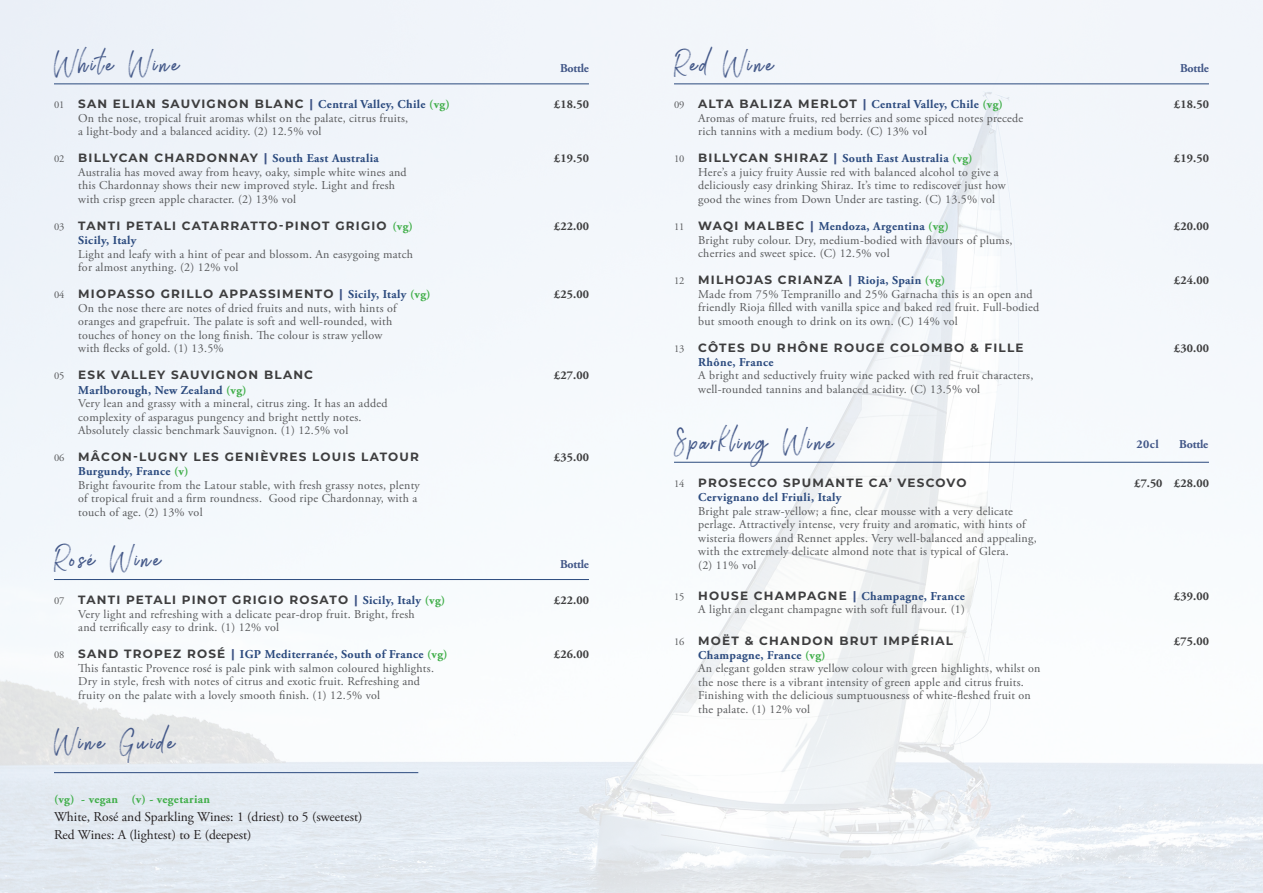
<style>
.page{position:relative;width:1263px;height:893px;background:#fff}
.page>*{position:absolute;margin:0;border:0;box-sizing:border-box;transform-origin:0 0}
.Wine_and_BIN_NUMBER{font:30px "Brownhill Script";letter-spacing:.1em;color:#415687}
.t1{font:13.5px "Adobe Garamond Pro";color:#231f20}
.Wine_and_BIN_NUMBER-2{font:12px/13.5px "Adobe Garamond Pro";letter-spacing:.02em;color:#57585a}
.Wine_and_BIN_NUMBER-3{font:700 12px "Montserrat";letter-spacing:.1em;color:#3e3e3f}
.Wine_and_BIN_NUMBER-4{font:700 12px "Adobe Garamond Pro";letter-spacing:.03em;color:#2b4a7e}
.Wine_and_BIN_NUMBER-5{font:700 12px "Adobe Garamond Pro";letter-spacing:.01em;color:#3e3e3f}
.t2{font:700 12px "Adobe Garamond Pro";letter-spacing:.03em;color:#40ae49}
.Price_Header{font:700 12px "Adobe Garamond Pro";letter-spacing:-.02em;color:#415687}
.Wine_and_BIN_NUMBER-6{font:700 12px "Adobe Garamond Pro";letter-spacing:-.015em;color:#415687}
.s1{font-family:"Adobe Garamond Pro";font-weight:400;font-size:10.5px;color:#57585a}
.s2{color:#415687}
.s3{font-family:"Adobe Garamond Pro";color:#2b4a7e}
.s4{font-family:"Adobe Garamond Pro";color:#40ae49}
.s5{font-weight:700;color:#2b4a7e}
.s6{font-weight:700;color:#40ae49}
.s7{font-weight:400;font-size:10.5px;color:#57585a}
.s8{font-family:"Montserrat";color:#3e3e3f}
.s9{font-family:"Montserrat";color:#415687}
.s10{color:#40ae49}
</style>
<div class="page">
<hr style="left:54px;top:84px;width:535px;height:1px;background:#2b4a7e">
<hr style="left:54px;top:579px;width:535px;height:1px;background:#2b4a7e">
<hr style="left:674px;top:84px;width:535px;height:1px;background:#2b4a7e">
<hr style="left:674px;top:462px;width:535px;height:1px;background:#2b4a7e">
<hr style="left:54px;top:772px;width:364px;height:1px;background:#2b4a7e">
<p class="Wine_and_BIN_NUMBER" style="left:54px;top:43px;width:127px">White Wine</p>
<p class="Price_Header" style="left:560px;top:61px;width:30px">Bottle</p>
<p class="Wine_and_BIN_NUMBER-3" style="left:54px;top:96px;width:397px"><span class="s1">01</span> SAN ELIAN SAUVIGNON BLANC <span class="s2">|</span> <span class="s3">Central Valley, Chile</span> <span class="s4">(vg)</span></p>
<p class="Wine_and_BIN_NUMBER-5" style="left:554px;top:98px;width:36px">£18.50</p>
<p class="Wine_and_BIN_NUMBER-2" style="left:78px;top:112px;width:332px">On the nose, tropical fruit aromas whilst on the palate, citrus fruits, a light-body and a balanced acidity. (2) 12.5% vol</p>
<p class="Wine_and_BIN_NUMBER-3" style="left:54px;top:150px;width:326px"><span class="s1">02</span> BILLYCAN CHARDONNAY <span class="s2">|</span> <span class="s3">South East Australia</span></p>
<p class="Wine_and_BIN_NUMBER-5" style="left:554px;top:152px;width:36px">£19.50</p>
<p class="Wine_and_BIN_NUMBER-2" style="left:78px;top:166px;width:330px">Australia has moved away from heavy, oaky, simple white wines and this Chardonnay shows their new improved style. Light and fresh with crisp green apple character. (2) 13% vol</p>
<p class="Wine_and_BIN_NUMBER-3" style="left:54px;top:217px;width:360px"><span class="s1">03</span> TANTI PETALI CATARRATTO-PINOT GRIGIO <span class="s4">(vg)</span></p>
<p class="Wine_and_BIN_NUMBER-5" style="left:554px;top:219px;width:36px">£22.00</p>
<p class="Wine_and_BIN_NUMBER-2" style="left:78px;top:234px;width:336px"><span class="s5">Sicily, Italy<br></span>Light and leafy with a hint of pear and blossom. An easygoing match for almost anything. (2) 12% vol</p>
<p class="Wine_and_BIN_NUMBER-3" style="left:54px;top:285px;width:378px"><span class="s1">04</span> MIOPASSO GRILLO APPASSIMENTO <span class="s2">|</span> <span class="s3">Sicily, Italy</span> <span class="s4">(vg)</span></p>
<p class="Wine_and_BIN_NUMBER-5" style="left:554px;top:287px;width:36px">£25.00</p>
<p class="Wine_and_BIN_NUMBER-2" style="left:78px;top:302px;width:320px">On the nose there are notes of dried fruits and nuts, with hints of oranges and grapefruit. The palate is soft and well-rounded, with touches of honey on the long finish. The colour is straw yellow with flecks of gold. (1) 13.5%</p>
<p class="Wine_and_BIN_NUMBER-3" style="left:54px;top:366px;width:261px"><span class="s1">05</span> ESK VALLEY SAUVIGNON BLANC</p>
<p class="Wine_and_BIN_NUMBER-5" style="left:554px;top:369px;width:36px">£27.00</p>
<p class="Wine_and_BIN_NUMBER-2" style="left:78px;top:383px;width:311px"><span class="s5">Marlborough, New Zealand</span> <span class="s6">(vg)<br></span>Very lean and grassy with a mineral, citrus zing. It has an added complexity of asparagus pungency and bright nettly notes.<br>Absolutely classic benchmark Sauvignon. (1) 12.5% vol</p>
<p class="Wine_and_BIN_NUMBER-3" style="left:54px;top:448px;width:366px"><span class="s1">06</span> MÂCON-LUGNY LES GENIÈVRES LOUIS LATOUR</p>
<p class="Wine_and_BIN_NUMBER-5" style="left:554px;top:450px;width:36px">£35.00</p>
<p class="Wine_and_BIN_NUMBER-2" style="left:78px;top:465px;width:343px"><span class="s5">Burgundy, France</span> <span class="s6">(v)<br></span>Bright favourite from the Latour stable, with fresh grassy notes, plenty of tropical fruit and a firm roundness. Good ripe Chardonnay, with a touch of age. (2) 13% vol</p>
<p class="Wine_and_BIN_NUMBER" style="left:54px;top:538px;width:109px">Rosé Wine</p>
<p class="Price_Header" style="left:560px;top:557px;width:30px">Bottle</p>
<p class="Wine_and_BIN_NUMBER-3" style="left:54px;top:591px;width:393px"><span class="s1">07</span> TANTI PETALI PINOT GRIGIO ROSATO <span class="s2">|</span> <span class="s3">Sicily, Italy</span> <span class="s4">(vg)</span></p>
<p class="Wine_and_BIN_NUMBER-5" style="left:554px;top:593px;width:36px">£22.00</p>
<p class="Wine_and_BIN_NUMBER-2" style="left:78px;top:607px;width:338px">Very light and refreshing with a delicate pear-drop fruit. Bright, fresh and terrifically easy to drink. (1) 12% vol</p>
<p class="Wine_and_BIN_NUMBER-4" style="left:54px;top:647px;width:395px"><span class="s7">08</span> <span class="s8">SAND TROPEZ ROSÉ</span> <span class="s9">|</span> IGP Mediterranée, South of France <span class="s10">(vg)</span></p>
<p class="Wine_and_BIN_NUMBER-5" style="left:554px;top:647px;width:36px">£26.00</p>
<p class="Wine_and_BIN_NUMBER-2" style="left:78px;top:661px;width:357px">This fantastic Provence rosé is pale pink with salmon coloured highlights.<br>Dry in style, fresh with notes of citrus and exotic fruit. Refreshing and fruity on the palate with a lovely smooth finish. (1) 12.5% vol</p>
<p class="Wine_and_BIN_NUMBER" style="left:54px;top:721px;width:123px">Wine Guide</p>
<p class="t2" style="left:54px;top:792px;width:158px">(vg) - vegan (v) - vegetarian</p>
<p class="t1" style="left:54px;top:809px;width:310px">White, Rosé and Sparkling Wines: 1 (driest) to 5 (sweetest)</p>
<p class="t1" style="left:54px;top:827px;width:199px">Red Wines: A (lightest) to E (deepest)</p>
<p class="Wine_and_BIN_NUMBER" style="left:674px;top:43px;width:102px">Red Wine</p>
<p class="Price_Header" style="left:1180px;top:62px;width:30px">Bottle</p>
<p class="Wine_and_BIN_NUMBER-4" style="left:674px;top:98px;width:330px"><span class="s7">09</span> <span class="s8">ALTA BALIZA MERLOT</span> <span class="s9">|</span> Central Valley, Chile <span class="s10">(vg)</span></p>
<p class="Wine_and_BIN_NUMBER-5" style="left:1174px;top:98px;width:36px">£18.50</p>
<p class="Wine_and_BIN_NUMBER-2" style="left:698px;top:112px;width:326px">Aromas of mature fruits, red berries and some spiced notes precede rich tannins with a medium body. (C) 13% vol</p>
<p class="Wine_and_BIN_NUMBER-4" style="left:674px;top:152px;width:300px"><span class="s7">10</span> <span class="s8">BILLYCAN SHIRAZ</span> <span class="s9">|</span> South East Australia <span class="s10">(vg)</span></p>
<p class="Wine_and_BIN_NUMBER-5" style="left:1174px;top:152px;width:36px">£19.50</p>
<p class="Wine_and_BIN_NUMBER-2" style="left:698px;top:166px;width:309px">Here’s a juicy fruity Aussie red with balanced alcohol to give a deliciously easy drinking Shiraz. It’s time to rediscover just how good the wines from Down Under are tasting. (C) 13.5% vol</p>
<p class="Wine_and_BIN_NUMBER-4" style="left:674px;top:219px;width:276px"><span class="s7">11</span> <span class="s8">WAQI MALBEC</span> <span class="s9">|</span> Mendoza, Argentina <span class="s10">(vg)</span></p>
<p class="Wine_and_BIN_NUMBER-5" style="left:1174px;top:219px;width:36px">£20.00</p>
<p class="Wine_and_BIN_NUMBER-2" style="left:698px;top:233px;width:316px">Bright ruby colour. Dry, medium-bodied with flavours of plums, cherries and sweet spice. (C) 12.5% vol</p>
<p class="Wine_and_BIN_NUMBER-3" style="left:674px;top:271px;width:273px"><span class="s1">12</span> MILHOJAS CRIANZA <span class="s2">|</span> <span class="s3">Rioja, Spain</span> <span class="s4">(vg)</span></p>
<p class="Wine_and_BIN_NUMBER-5" style="left:1174px;top:273px;width:36px">£24.00</p>
<p class="Wine_and_BIN_NUMBER-2" style="left:698px;top:287px;width:343px">Made from 75% Tempranillo and 25% Garnacha this is an open and friendly Rioja filled with vanilla spice and baked red fruit. Full-bodied but smooth enough to drink on its own. (C) 14% vol</p>
<p class="Wine_and_BIN_NUMBER-3" style="left:674px;top:339px;width:351px"><span class="s1">13</span> CÔTES DU RHÔNE ROUGE COLOMBO &amp; FILLE</p>
<p class="Wine_and_BIN_NUMBER-5" style="left:1174px;top:341px;width:36px">£30.00</p>
<p class="Wine_and_BIN_NUMBER-2" style="left:698px;top:356px;width:337px"><span class="s5">Rhône, France<br></span>A bright and seductively fruity wine packed with red fruit characters, well-rounded tannins and balanced acidity. (C) 13.5% vol</p>
<p class="Wine_and_BIN_NUMBER" style="left:674px;top:421px;width:162px">Sparkling Wine</p>
<p class="Wine_and_BIN_NUMBER-6" style="left:1136px;top:437px;width:24px">20cl</p>
<p class="Wine_and_BIN_NUMBER-6" style="left:1179px;top:437px;width:30px">Bottle</p>
<p class="Wine_and_BIN_NUMBER-3" style="left:674px;top:474px;width:294px"><span class="s1">14</span> PROSECCO SPUMANTE CA’ VESCOVO</p>
<p class="Wine_and_BIN_NUMBER-5" style="left:1134px;top:476px;width:76px">£7.50 £28.00</p>
<p class="Wine_and_BIN_NUMBER-2" style="left:698px;top:491px;width:340px"><span class="s5">Cervignano del Friuli, Italy<br></span>Bright pale straw-yellow; a fine, clear mousse with a very delicate perlage. Attractively intense, very fruity and aromatic, with hints of wisteria flowers and Rennet apples. Very well-balanced and appealing, with the extremely delicate almond note that is typical of Glera.<br>(2) 11% vol</p>
<p class="Wine_and_BIN_NUMBER-4" style="left:674px;top:589px;width:292px"><span class="s7">15</span> <span class="s8">HOUSE CHAMPAGNE</span> <span class="s9">|</span> Champagne, France</p>
<p class="Wine_and_BIN_NUMBER-5" style="left:1174px;top:589px;width:36px">£39.00</p>
<p class="Wine_and_BIN_NUMBER-2" style="left:698px;top:603px;width:268px">A light an elegant champagne with soft full flavour. (1)</p>
<p class="Wine_and_BIN_NUMBER-3" style="left:674px;top:632px;width:281px"><span class="s1">16</span> MOËT &amp; CHANDON BRUT IMPÉRIAL</p>
<p class="Wine_and_BIN_NUMBER-5" style="left:1174px;top:634px;width:36px">£75.00</p>
<p class="Wine_and_BIN_NUMBER-2" style="left:698px;top:649px;width:344px"><span class="s5">Champagne, France</span> <span class="s6">(vg)<br></span>An elegant golden straw yellow colour with green highlights, whilst on the nose there is a vibrant intensity of green apple and citrus fruits.<br>Finishing with the delicious sumptuousness of white-fleshed fruit on the palate. (1) 12% vol</p>
</div>
